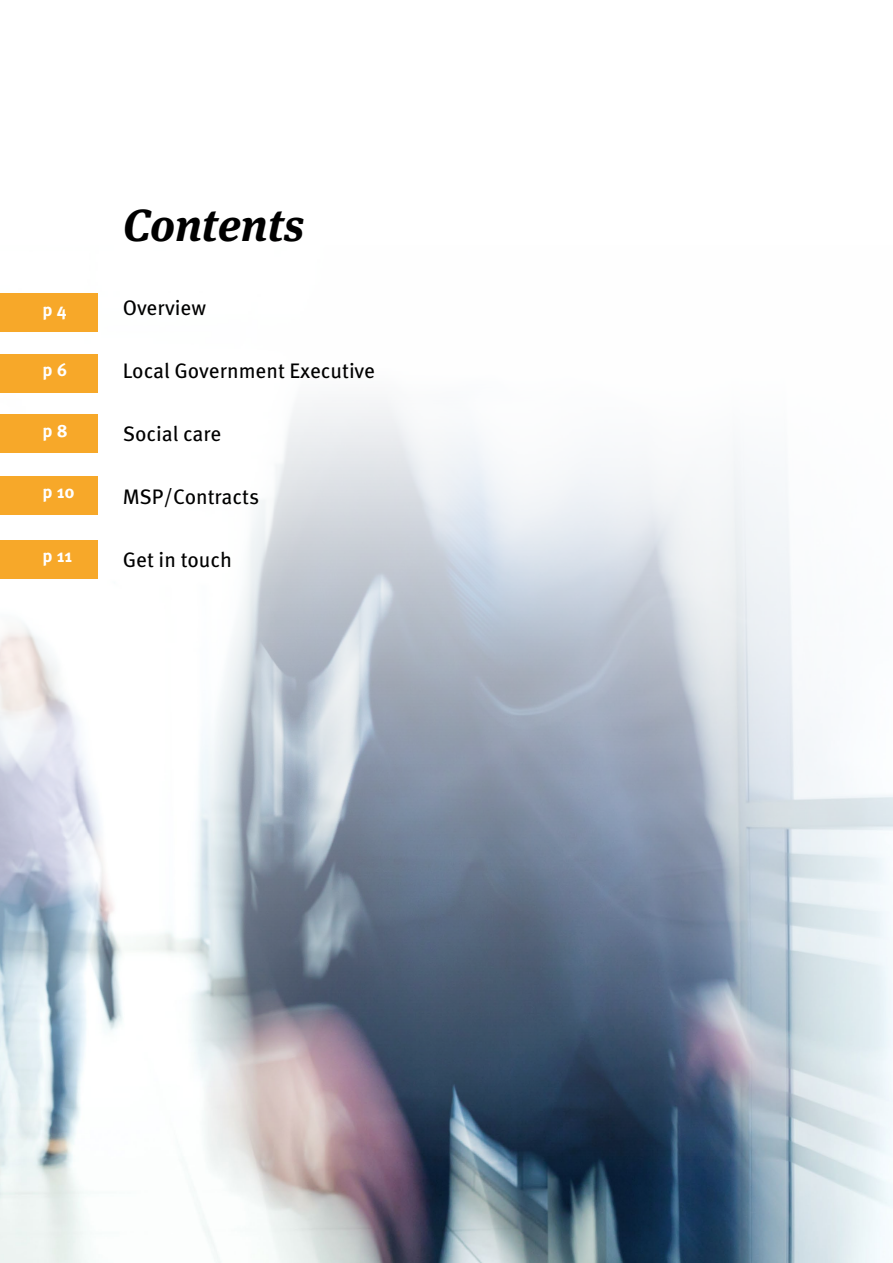
<style>
.page{position:relative;width:893px;height:1263px;background:#fff}
.page>*{position:absolute;margin:0;border:0;box-sizing:border-box;transform-origin:0 0}
.t1{font:italic 700 45px "Meta Serif Pro";color:#000}
.t2{font:21px "Meta Pro";color:#000}
.t3{font:700 18px "Meta Pro";color:#fff}
</style>
<div class="page">
<img style="left:0;top:392px;width:893px;height:871px">
<div style="left:0;top:293px;width:98px;height:39px;background:#f7a829"></div>
<div style="left:0;top:354px;width:98px;height:38px;background:#f7a829"></div>
<div style="left:0;top:415px;width:98px;height:38px;background:#f7a829"></div>
<div style="left:0;top:476px;width:98px;height:38px;background:#f7a829"></div>
<div style="left:0;top:540px;width:98px;height:38px;background:#f7a829"></div>
<h1 class="t1" style="left:123px;top:189px;width:183px">Contents</h1>
<p class="t3" style="left:43px;top:295px;width:25px">p 4</p>
<p class="t2" style="left:123px;top:292px;width:85px">Overview</p>
<p class="t3" style="left:43px;top:356px;width:26px">p 6</p>
<p class="t2" style="left:123px;top:355px;width:254px">Local Government Executive</p>
<p class="t3" style="left:43px;top:416px;width:27px">p 8</p>
<p class="t2" style="left:123px;top:418px;width:100px">Social care</p>
<p class="t3" style="left:43px;top:478px;width:34px">p 10</p>
<p class="t2" style="left:123px;top:481px;width:138px">MSP/Contracts</p>
<p class="t3" style="left:43px;top:542px;width:31px">p 11</p>
<p class="t2" style="left:123px;top:544px;width:111px">Get in touch</p>
</div>
